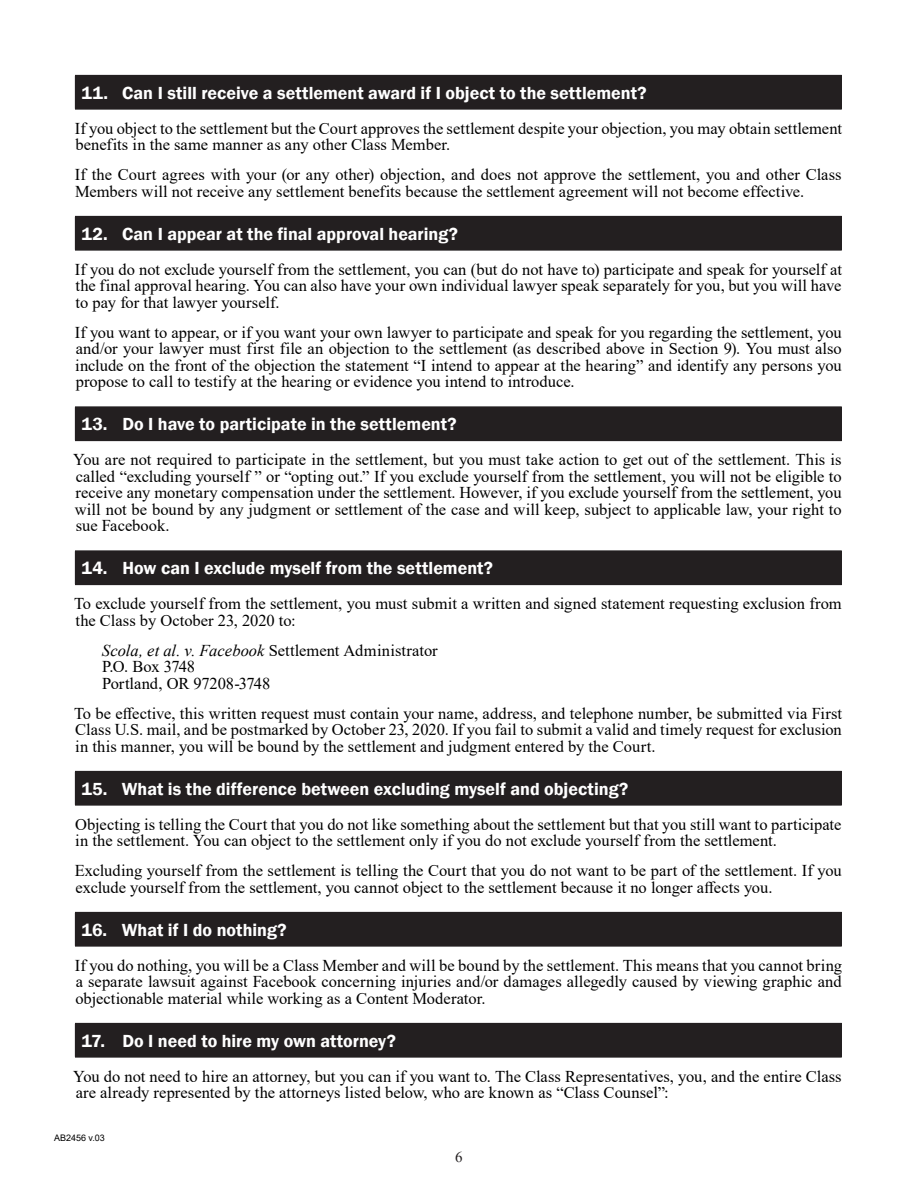
<style>
.page{position:relative;width:918px;height:1188px;background:#fff}
.page>*{position:absolute;margin:0;border:0;box-sizing:border-box;transform-origin:0 0}
.t1{font:600 18px "Franklin Gothic";color:#fff}
.Body_Copy{font:16.5px/16.5px "Times New Roman";color:#000}
.t2{font:15px "Times New Roman";color:#231f20}
.t3{font:9px "Arial";color:#000}
.s1{font-style:italic}
</style>
<div class="page">
<div style="left:75px;top:75px;width:766px;height:34px;background:#231f20"></div>
<hr style="left:75px;top:75px;width:767px;height:1px;background:#231f20">
<hr style="left:841px;top:76px;width:1px;height:33px;background:#231f20">
<hr style="left:75px;top:109px;width:767px;height:1px;background:#231f20">
<div style="left:75px;top:216px;width:766px;height:34px;background:#231f20"></div>
<hr style="left:75px;top:216px;width:767px;height:1px;background:#231f20">
<hr style="left:841px;top:217px;width:1px;height:33px;background:#231f20">
<hr style="left:75px;top:250px;width:767px;height:1px;background:#231f20">
<div style="left:75px;top:407px;width:766px;height:34px;background:#231f20"></div>
<hr style="left:75px;top:406px;width:767px;height:1px;background:#231f20">
<hr style="left:841px;top:407px;width:1px;height:33px;background:#231f20">
<hr style="left:75px;top:440px;width:767px;height:1px;background:#231f20">
<div style="left:75px;top:551px;width:766px;height:34px;background:#231f20"></div>
<hr style="left:75px;top:550px;width:767px;height:1px;background:#231f20">
<hr style="left:841px;top:551px;width:1px;height:33px;background:#231f20">
<hr style="left:75px;top:584px;width:767px;height:1px;background:#231f20">
<div style="left:75px;top:771px;width:766px;height:34px;background:#231f20"></div>
<hr style="left:75px;top:771px;width:767px;height:1px;background:#231f20">
<hr style="left:841px;top:772px;width:1px;height:33px;background:#231f20">
<hr style="left:75px;top:805px;width:767px;height:1px;background:#231f20">
<div style="left:75px;top:912px;width:766px;height:34px;background:#231f20"></div>
<hr style="left:75px;top:912px;width:767px;height:1px;background:#231f20">
<hr style="left:841px;top:913px;width:1px;height:33px;background:#231f20">
<hr style="left:75px;top:946px;width:767px;height:1px;background:#231f20">
<div style="left:75px;top:1023px;width:766px;height:34px;background:#231f20"></div>
<hr style="left:75px;top:1023px;width:767px;height:1px;background:#231f20">
<hr style="left:841px;top:1024px;width:1px;height:33px;background:#231f20">
<hr style="left:75px;top:1057px;width:767px;height:1px;background:#231f20">
<p class="t1" style="left:82px;top:81px;width:566px">11. Can I still receive a settlement award if I object to the settlement?</p>
<p class="Body_Copy" style="left:75px;top:119px;width:769px">If you object to the settlement but the Court approves the settlement despite your objection, you may obtain settlement benefits in the same manner as any other Class Member.</p>
<p class="Body_Copy" style="left:75px;top:166px;width:768px">If the Court agrees with your (or any other) objection, and does not approve the settlement, you and other Class<br>Members will not receive any settlement benefits because the settlement agreement will not become effective.</p>
<p class="t1" style="left:82px;top:222px;width:378px">12. Can I appear at the final approval hearing?</p>
<p class="Body_Copy" style="left:75px;top:260px;width:769px;text-align:justify">If you do not exclude yourself from the settlement, you can (but do not have to) participate and speak for yourself at the final approval hearing. You can also have your own individual lawyer speak separately for you, but you will have to pay for that lawyer yourself.</p>
<p class="Body_Copy" style="left:75px;top:323px;width:768px;text-align:justify">If you want to appear, or if you want your own lawyer to participate and speak for you regarding the settlement, you and/or your lawyer must first file an objection to the settlement (as described above in Section 9). You must also include on the front of the objection the statement “I intend to appear at the hearing” and identify any persons you propose to call to testify at the hearing or evidence you intend to introduce.</p>
<p class="t1" style="left:82px;top:413px;width:377px">13. Do I have to participate in the settlement?</p>
<p class="Body_Copy" style="left:73px;top:451px;width:770px;text-align:justify">You are not required to participate in the settlement, but you must take action to get out of the settlement. This is called “excluding yourself ” or “opting out.” If you exclude yourself from the settlement, you will not be eligible to receive any monetary compensation under the settlement. However, if you exclude yourself from the settlement, you will not be bound by any judgment or settlement of the case and will keep, subject to applicable law, your right to sue Facebook.</p>
<p class="t1" style="left:82px;top:557px;width:413px">14. How can I exclude myself from the settlement?</p>
<p class="Body_Copy" style="left:74px;top:595px;width:769px">To exclude yourself from the settlement, you must submit a written and signed statement requesting exclusion from the Class by October 23, 2020 to:</p>
<p class="Body_Copy" style="left:102px;top:641px;width:337px"><span class="s1">Scola, et al. v. Facebook</span> Settlement Administrator</p>
<p class="Body_Copy" style="left:102px;top:658px;width:95px">P.O. Box 3748</p>
<p class="Body_Copy" style="left:102px;top:674px;width:170px">Portland, OR 97208-3748</p>
<p class="Body_Copy" style="left:74px;top:704px;width:769px;text-align:justify">To be effective, this written request must contain your name, address, and telephone number, be submitted via First Class U.S. mail, and be postmarked by October 23, 2020. If you fail to submit a valid and timely request for exclusion in this manner, you will be bound by the settlement and judgment entered by the Court.</p>
<p class="t1" style="left:82px;top:777px;width:548px">15. What is the difference between excluding myself and objecting?</p>
<p class="Body_Copy" style="left:75px;top:815px;width:768px">Objecting is telling the Court that you do not like something about the settlement but that you still want to participate in the settlement. You can object to the settlement only if you do not exclude yourself from the settlement.</p>
<p class="Body_Copy" style="left:75px;top:862px;width:768px">Excluding yourself from the settlement is telling the Court that you do not want to be part of the settlement. If you exclude yourself from the settlement, you cannot object to the settlement because it no longer affects you.</p>
<p class="t1" style="left:82px;top:918px;width:207px">16. What if I do nothing?</p>
<p class="Body_Copy" style="left:75px;top:956px;width:769px;text-align:justify">If you do nothing, you will be a Class Member and will be bound by the settlement. This means that you cannot bring a separate lawsuit against Facebook concerning injuries and/or damages allegedly caused by viewing graphic and objectionable material while working as a Content Moderator.</p>
<p class="t1" style="left:82px;top:1029px;width:316px">17. Do I need to hire my own attorney?</p>
<p class="Body_Copy" style="left:73px;top:1067px;width:770px">You do not need to hire an attorney, but you can if you want to. The Class Representatives, you, and the entire Class are already represented by the attorneys listed below, who are known as “Class Counsel”:</p>
<p class="t3" style="left:54px;top:1131px;width:52px">AB2456 v.03</p>
<p class="t2" style="left:455px;top:1146px;width:9px">6</p>
</div>
